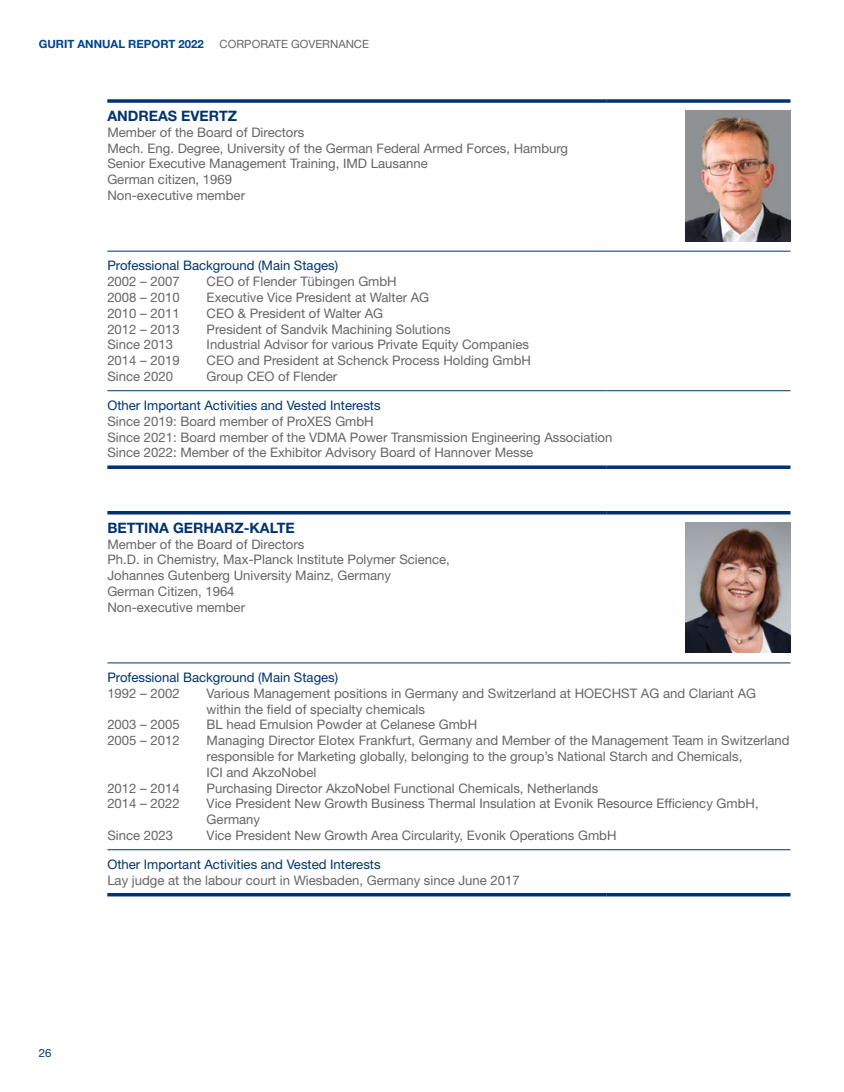
<style>
.page{position:relative;width:844px;height:1092px;background:#fff}
.page>*{position:absolute;margin:0;border:0;box-sizing:border-box;transform-origin:0 0}
.t1{font:700 14.35px "Helvetica Neue LT Std";color:#00336e}
.t2{font:13.12px/15.8px "Helvetica Neue LT Std";color:#646567}
.t3{font:13.12px "Helvetica Neue LT Std";color:#00336e}
.t4{font:700 11.38px "Helvetica Neue LT Std";color:#004489}
.t5{font:11.38px "Helvetica Neue LT Std";color:#646567}
.t6{font:11.38px "Helvetica Neue LT Std";color:#00336e}
</style>
<div class="page">
<svg style="left:107px;top:99px;width:499px;height:4px;background:#1f4b7f"></svg>
<svg style="left:606px;top:99px;width:184px;height:4px"></svg>
<hr style="left:107px;top:251px;width:499px;height:1px;background:#00336e">
<hr style="left:606px;top:251px;width:184px;height:1px;background:#00336e">
<hr style="left:107px;top:390px;width:499px;height:1px;background:#00336e">
<hr style="left:606px;top:390px;width:184px;height:1px;background:#00336e">
<svg style="left:107px;top:465px;width:499px;height:4px;background:#1f4c7f"></svg>
<svg style="left:606px;top:465px;width:184px;height:4px"></svg>
<img style="left:685px;top:111px;width:105px;height:130px">
<hr style="left:107px;top:511px;width:499px;height:3px;background:#00336e">
<hr style="left:606px;top:511px;width:184px;height:3px;background:#00336e">
<hr style="left:107px;top:662px;width:499px;height:1px;background:#00336e">
<hr style="left:606px;top:662px;width:184px;height:1px;background:#00336e">
<hr style="left:107px;top:849px;width:499px;height:1px;background:#00336e">
<hr style="left:606px;top:849px;width:184px;height:1px;background:#00336e">
<svg style="left:107px;top:893px;width:499px;height:3px"></svg>
<svg style="left:606px;top:893px;width:184px;height:3px"></svg>
<img style="left:685px;top:522px;width:105px;height:131px">
<p class="t4" style="left:39px;top:37px;width:166px">GURIT ANNUAL REPORT 2022</p>
<p class="t5" style="left:219px;top:37px;width:151px">CORPORATE GOVERNANCE</p>
<p class="t1" style="left:107px;top:107px;width:131px">ANDREAS EVERTZ</p>
<p class="t2" style="left:107px;top:124px;width:462px">Member of the Board of Directors<br>Mech. Eng. Degree, University of the German Federal Armed Forces, Hamburg Senior Executive Management Training, IMD Lausanne<br>German citizen, 1969<br>Non-executive member</p>
<p class="t3" style="left:107px;top:258px;width:232px">Professional Background (Main Stages)</p>
<p class="t2" style="left:107px;top:273px;width:74px">2002 – 2007</p>
<p class="t2" style="left:206px;top:273px;width:191px">CEO of Flender Tübingen GmbH</p>
<p class="t2" style="left:107px;top:289px;width:74px">2008 – 2010</p>
<p class="t2" style="left:206px;top:289px;width:224px">Executive Vice President at Walter AG</p>
<p class="t2" style="left:107px;top:305px;width:74px">2010 – 2011</p>
<p class="t2" style="left:206px;top:305px;width:178px">CEO &amp; President of Walter AG</p>
<p class="t2" style="left:107px;top:321px;width:74px">2012 – 2013</p>
<p class="t2" style="left:206px;top:321px;width:245px">President of Sandvik Machining Solutions</p>
<p class="t2" style="left:107px;top:336px;width:67px">Since 2013</p>
<p class="t2" style="left:206px;top:336px;width:324px">Industrial Advisor for various Private Equity Companies</p>
<p class="t2" style="left:107px;top:352px;width:74px">2014 – 2019</p>
<p class="t2" style="left:206px;top:352px;width:326px">CEO and President at Schenck Process Holding GmbH</p>
<p class="t2" style="left:107px;top:368px;width:67px">Since 2020</p>
<p class="t2" style="left:206px;top:368px;width:132px">Group CEO of Flender</p>
<p class="t3" style="left:107px;top:397px;width:275px">Other Important Activities and Vested Interests</p>
<p class="t2" style="left:107px;top:413px;width:506px">Since 2019: Board member of ProXES GmbH<br>Since 2021: Board member of the VDMA Power Transmission Engineering Association<br>Since 2022: Member of the Exhibitor Advisory Board of Hannover Messe</p>
<p class="t1" style="left:107px;top:519px;width:189px">BETTINA GERHARZ-KALTE</p>
<p class="t2" style="left:107px;top:536px;width:344px">Member of the Board of Directors<br>Ph.D. in Chemistry, Max-Planck Institute Polymer Science, Johannes Gutenberg University Mainz, Germany<br>German Citizen, 1964<br>Non-executive member</p>
<p class="t3" style="left:107px;top:669px;width:232px">Professional Background (Main Stages)</p>
<p class="t2" style="left:107px;top:685px;width:74px">1992 – 2002</p>
<p class="t2" style="left:206px;top:685px;width:551px">Various Management positions in Germany and Switzerland at HOECHST AG and Clariant AG within the field of specialty chemicals</p>
<p class="t2" style="left:107px;top:716px;width:74px">2003 – 2005</p>
<p class="t2" style="left:206px;top:716px;width:272px">BL head Emulsion Powder at Celanese GmbH</p>
<p class="t2" style="left:107px;top:732px;width:74px">2005 – 2012</p>
<p class="t2" style="left:206px;top:732px;width:584px">Managing Director Elotex Frankfurt, Germany and Member of the Management Team in Switzerland responsible for Marketing globally, belonging to the group’s National Starch and Chemicals,<br>ICI and AkzoNobel</p>
<p class="t2" style="left:107px;top:779px;width:74px">2012 – 2014</p>
<p class="t2" style="left:206px;top:779px;width:393px">Purchasing Director AkzoNobel Functional Chemicals, Netherlands</p>
<p class="t2" style="left:107px;top:795px;width:74px">2014 – 2022</p>
<p class="t2" style="left:206px;top:795px;width:553px">Vice President New Growth Business Thermal Insulation at Evonik Resource Efficiency GmbH,<br>Germany</p>
<p class="t2" style="left:107px;top:827px;width:67px">Since 2023</p>
<p class="t2" style="left:206px;top:827px;width:411px">Vice President New Growth Area Circularity, Evonik Operations GmbH</p>
<p class="t3" style="left:107px;top:856px;width:275px">Other Important Activities and Vested Interests</p>
<p class="t2" style="left:107px;top:872px;width:414px">Lay judge at the labour court in Wiesbaden, Germany since June 2017</p>
<p class="t6" style="left:39px;top:1046px;width:14px">26</p>
</div>
